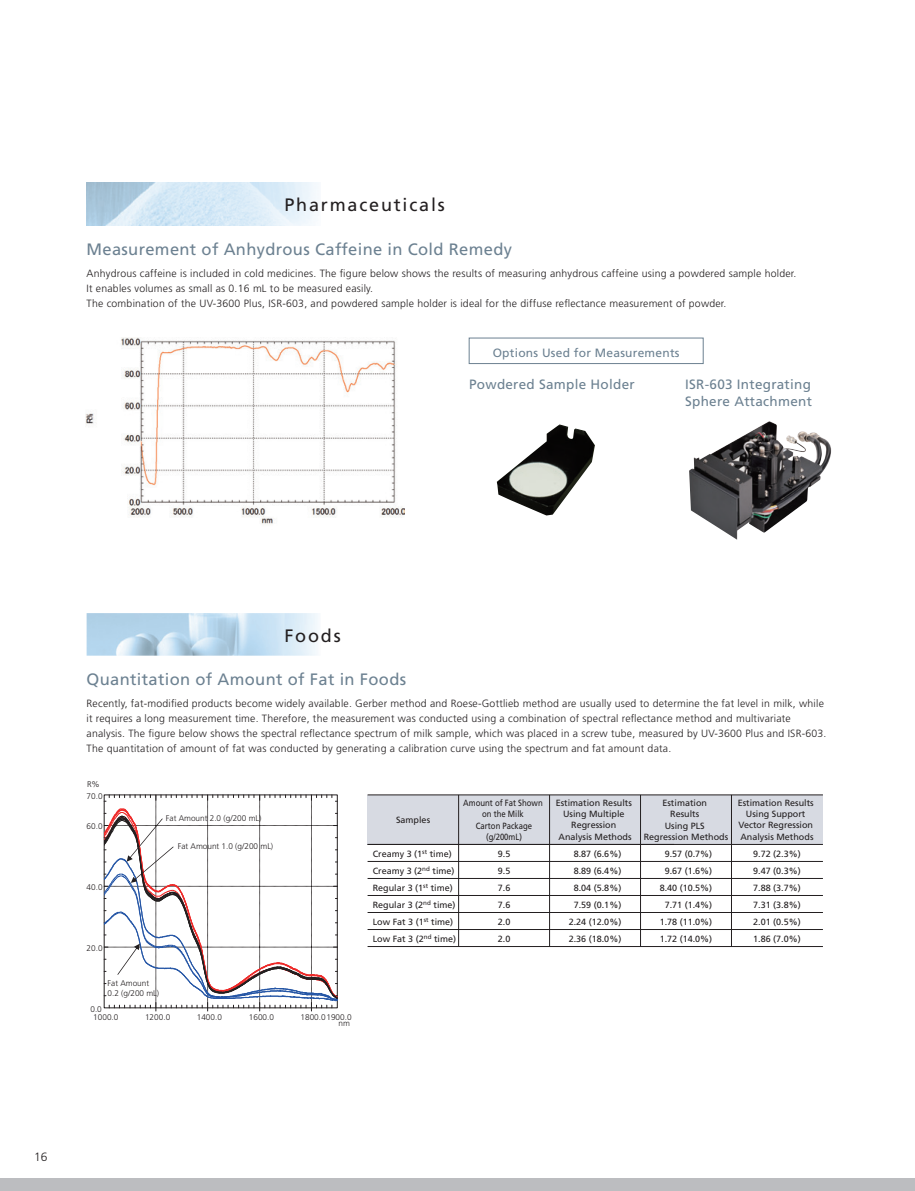
<style>
.page{position:relative;width:915px;height:1191px;background:#fff}
.page>*{position:absolute;margin:0;border:0;box-sizing:border-box;transform-origin:0 0}
.t1{font:18px "Frutiger LT Std";letter-spacing:.1em;color:#231f20}
.t2{font:16.5px "Frutiger LT Std";letter-spacing:.02em;color:#6c8191}
.t3{font:13.5px/16.5px "Frutiger LT Std";letter-spacing:.02em;color:#6c8191}
.t4{font:12px "Frutiger LT Std";letter-spacing:.02em;color:#6c8191}
.t5{font:300 12px "Frutiger LT Std";color:#231f20}
.t6{font:300 10.5px/15px "Frutiger LT Std";letter-spacing:.02em;color:#231f20}
.t7{font:9px/17px "Frutiger LT Std";color:#231f20;text-align:center}
.t8{font:9px/11.2px "Frutiger LT Std";color:#231f20;text-align:center;scale:.86 1}
.t9{font:300 8.25px/9.9px "Frutiger LT Std";color:#231f20}
</style>
<div class="page">
<div style="left:0;top:1178px;width:914px;height:13px;background:#bcbdc0"></div>
<img style="left:87px;top:655px;width:227px;height:1px">
<img style="left:87px;top:613px;width:231px;height:42px">
<img style="left:87px;top:182px;width:230px;height:44px">
<img style="left:87px;top:183px;width:230px;height:42px">
<div style="left:468px;top:338px;width:235px;height:26px;border:1px solid #6c8191"></div>
<img style="left:85px;top:337px;width:320px;height:187px">
<img style="left:689px;top:421px;width:142px;height:119px">
<img style="left:496px;top:424px;width:98px;height:91px">
<div style="left:367px;top:795px;width:455px;height:49px;background:#d7dae2"></div>
<hr style="left:458px;top:795px;width:1px;height:151px;background:#231f20">
<hr style="left:549px;top:795px;width:1px;height:151px;background:#231f20">
<hr style="left:731px;top:795px;width:1px;height:151px;background:#231f20">
<hr style="left:640px;top:795px;width:1px;height:151px;background:#231f20">
<hr style="left:367px;top:844px;width:455px;height:1px;background:#231f20">
<hr style="left:367px;top:861px;width:455px;height:1px;background:#231f20">
<hr style="left:367px;top:878px;width:455px;height:1px;background:#231f20">
<hr style="left:367px;top:895px;width:455px;height:1px;background:#231f20">
<hr style="left:367px;top:912px;width:455px;height:1px;background:#231f20">
<hr style="left:367px;top:929px;width:455px;height:1px;background:#231f20">
<hr style="left:367px;top:946px;width:455px;height:1px;background:#231f20">
<hr style="left:367px;top:794px;width:455px;height:1px;background:#231f20">
<svg style="left:104px;top:795px;width:233px;height:216px"></svg>
<h1 class="t1" style="left:284px;top:194px;width:162px">Pharmaceuticals</h1>
<h2 class="t2" style="left:87px;top:240px;width:427px">Measurement of Anhydrous Caffeine in Cold Remedy</h2>
<p class="t6" style="left:87px;top:266px;width:711px">Anhydrous caffeine is included in cold medicines. The figure below shows the results of measuring anhydrous caffeine using a powdered sample holder.<br>It enables volumes as small as 0.16 mL to be measured easily.<br>The combination of the UV-3600 Plus, ISR-603, and powdered sample holder is ideal for the diffuse reflectance measurement of powder.</p>
<p class="t4" style="left:492px;top:345px;width:188px">Options Used for Measurements</p>
<p class="t3" style="left:469px;top:376px;width:167px">Powdered Sample Holder</p>
<p class="t3" style="left:685px;top:376px;width:128px">ISR-603 Integrating<br>Sphere Attachment</p>
<h1 class="t1" style="left:284px;top:625px;width:58px">Foods</h1>
<h2 class="t2" style="left:87px;top:670px;width:321px">Quantitation of Amount of Fat in Foods</h2>
<p class="t6" style="left:87px;top:696px;width:741px">Recently, fat-modified products become widely available. Gerber method and Roese-Gottlieb method are usually used to determine the fat level in milk, while it requires a long measurement time. Therefore, the measurement was conducted using a combination of spectral reflectance method and multivariate analysis. The figure below shows the spectral reflectance spectrum of milk sample, which was placed in a screw tube, measured by UV-3600 Plus and ISR-603.<br>The quantitation of amount of fat was conducted by generating a calibration curve using the spectrum and fat amount data.</p>
<p class="t9" style="left:87px;top:779px;width:14px">R%</p>
<p class="t9" style="left:87px;top:791px;width:17px">70.0</p>
<p class="t9" style="left:87px;top:821px;width:17px">60.0</p>
<p class="t9" style="left:87px;top:882px;width:17px">40.0</p>
<p class="t9" style="left:87px;top:943px;width:17px">20.0</p>
<p class="t9" style="left:166px;top:813px;width:97px">Fat Amount 2.0 (g/200 mL)</p>
<p class="t9" style="left:178px;top:841px;width:97px">Fat Amount 1.0 (g/200 mL)</p>
<p class="t9" style="left:107px;top:978px;width:53px">Fat Amount<br>0.2 (g/200 mL)</p>
<p class="t9" style="left:90px;top:1004px;width:13px">0.0</p>
<p class="t9" style="left:93px;top:1011px;width:27px">1000.0</p>
<p class="t9" style="left:145px;top:1011px;width:27px">1200.0</p>
<p class="t9" style="left:197px;top:1011px;width:27px">1400.0</p>
<p class="t9" style="left:249px;top:1011px;width:27px">1600.0</p>
<p class="t9" style="left:300px;top:1011px;width:53px">1800.01900.0</p>
<p class="t9" style="left:338px;top:1018px;width:13px">nm</p>
<p class="t7" style="left:396px;top:811px;width:36px">Samples</p>
<p class="t8" style="left:463px;top:797px;width:94px">Amount of Fat Shown on the Milk<br>Carton Package (g/200mL)</p>
<p class="t7" style="left:643px;top:797px;width:86px;line-height:11.2px">Estimation<br>Results<br>Using PLS<br>Regression Methods</p>
<p class="t7" style="left:555px;top:797px;width:78px;line-height:11.2px">Estimation Results<br>Using Multiple<br>Regression<br>Analysis Methods</p>
<p class="t7" style="left:372px;top:845px;width:85px;text-align:left">Creamy 3 (1<sup>st</sup> time)<br>Creamy 3 (2<sup>nd</sup> time)<br>Regular 3 (1<sup>st</sup> time)<br>Regular 3 (2<sup>nd</sup> time)<br>Low Fat 3 (1<sup>st</sup> time)<br>Low Fat 3 (2<sup>nd</sup> time)</p>
<p class="t7" style="left:568px;top:845px;width:54px">8.87 (6.6%)<br>8.89 (6.4%)<br>8.04 (5.8%)<br>7.59 (0.1%)<br>2.24 (12.0%)<br>2.36 (18.0%)</p>
<p class="t7" style="left:659px;top:845px;width:54px">9.57 (0.7%)<br>9.67 (1.6%)<br>8.40 (10.5%)<br>7.71 (1.4%)<br>1.78 (11.0%)<br>1.72 (14.0%)</p>
<p class="t7" style="left:497px;top:845px;width:14px;text-align:justify">9.5<br>9.5<br>7.6<br>7.6<br>2.0<br>2.0</p>
<p class="t7" style="left:737px;top:797px;width:78px;line-height:11.2px">Estimation Results<br>Using Support<br>Vector Regression<br>Analysis Methods</p>
<p class="t7" style="left:753px;top:845px;width:49px;text-align:justify">9.72 (2.3%)<br>9.47 (0.3%)<br>7.88 (3.7%)<br>7.31 (3.8%)<br>2.01 (0.5%)<br>1.86 (7.0%)</p>
<p class="t5" style="left:34px;top:1150px;width:15px">16</p>
</div>
